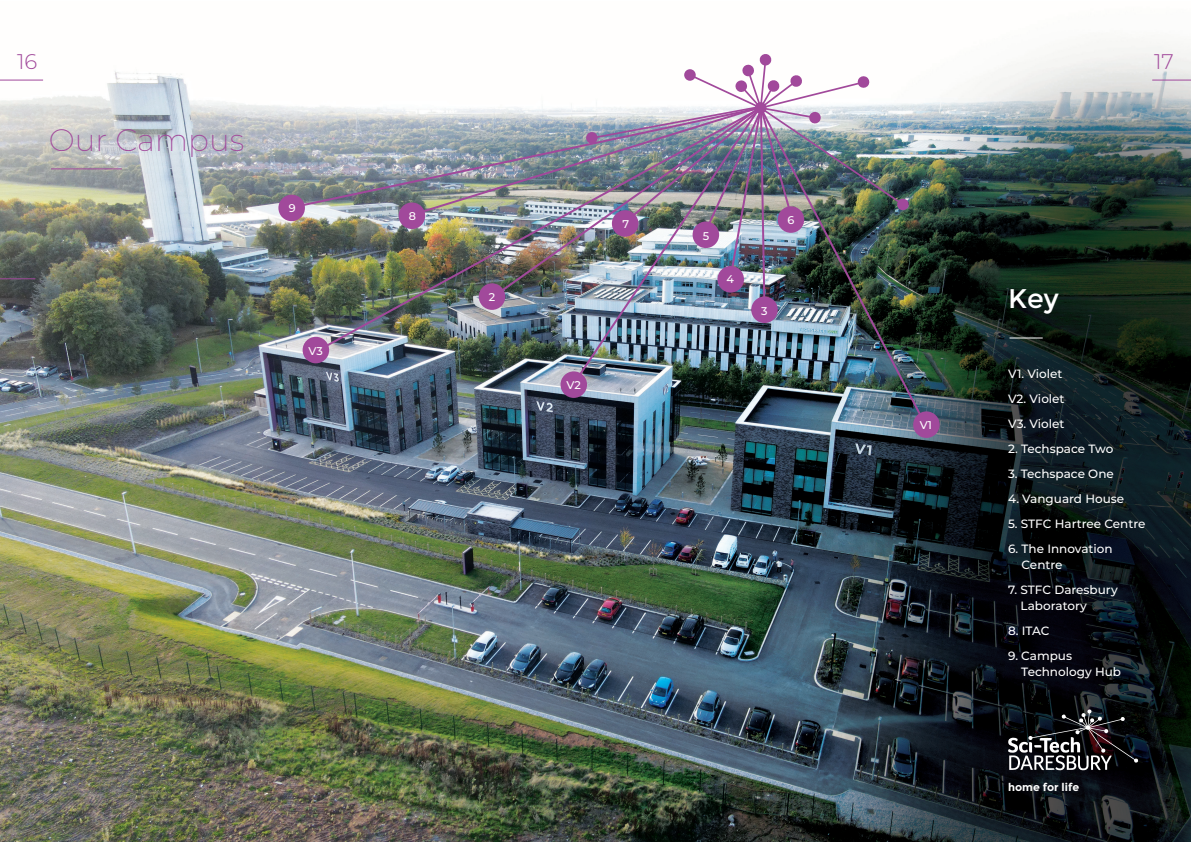
<style>
.page{position:relative;width:1191px;height:842px;background:#fff}
.page>*{position:absolute;margin:0;border:0;box-sizing:border-box;transform-origin:0 0}
.t1{font:200 31px "Montserrat";color:#a1499b}
.t2{font:27px "Montserrat";color:#fff}
.t3{font:300 21.2px "Montserrat";color:#a1499b}
.t4{font:500 12px/16px "Montserrat";color:#fff}
.t5{font:500 11.2px "Montserrat";color:#fff}
.t6{font:700 11px "Montserrat";color:#fff}
</style>
<div class="page">
<img style="left:0;top:40px;width:1191px;height:802px">
<hr style="left:1152px;top:80px;width:39px;height:1px;background:#a1499b">
<hr style="left:0;top:80px;width:43px;height:1px;background:#a1499b">
<hr style="left:0;top:279px;width:35px;height:1px;background:#a1499b">
<hr style="left:1009px;top:337px;width:33px;height:1px;background:#fff">
<div style="left:913px;top:411px;width:26px;height:27px;background:#a1499b;border-radius:50%"></div>
<div style="left:560px;top:371px;width:27px;height:27px;background:#a1499b;border-radius:50%"></div>
<div style="left:302px;top:337px;width:27px;height:26px;background:#a1499b;border-radius:50%"></div>
<svg style="left:418px;top:53px;width:491px;height:52px"></svg>
<img style="left:576px;top:104px;width:187px;height:275px">
<img style="left:324px;top:207px;width:306px;height:141px">
<hr style="left:51px;top:169px;width:71px;height:1px;background:#a1499b">
<svg style="left:1008px;top:709px;width:130px;height:61px;background:#333336"></svg>
<div style="left:399px;top:202px;width:26px;height:27px;background:#a1499b;border-radius:50%"></div>
<div style="left:278px;top:195px;width:27px;height:26px;background:#a1499b;border-radius:50%"></div>
<img style="left:301px;top:105px;width:329px;height:102px">
<img style="left:630px;top:105px;width:292px;height:312px">
<p class="t3" style="left:17px;top:47px;width:22px">16</p>
<p class="t3" style="left:1154px;top:47px;width:21px">17</p>
<p class="t1" style="left:49px;top:119px;width:197px">Our Campus</p>
<p class="t5" style="left:289px;top:200px;width:8px">9</p>
<p class="t5" style="left:308px;top:343px;width:16px">V3</p>
<p class="t5" style="left:409px;top:208px;width:9px">8</p>
<p class="t5" style="left:489px;top:289px;width:8px">2</p>
<p class="t5" style="left:622px;top:216px;width:8px">7</p>
<p class="t5" style="left:566px;top:378px;width:16px">V2</p>
<p class="t5" style="left:702px;top:228px;width:8px">5</p>
<p class="t5" style="left:726px;top:271px;width:9px">4</p>
<p class="t5" style="left:787px;top:212px;width:8px">6</p>
<p class="t5" style="left:761px;top:303px;width:8px">3</p>
<p class="t5" style="left:919px;top:417px;width:14px">V1</p>
<p class="t2" style="left:1008px;top:283px;width:53px">Key</p>
<p class="t4" style="left:1008px;top:365px;width:56px">V1. Violet</p>
<p class="t4" style="left:1008px;top:390px;width:58px">V2. Violet</p>
<p class="t4" style="left:1008px;top:415px;width:58px">V3. Violet</p>
<p class="t4" style="left:1008px;top:440px;width:107px">2. Techspace Two</p>
<p class="t4" style="left:1008px;top:465px;width:107px">3. Techspace One</p>
<p class="t4" style="left:1008px;top:490px;width:118px">4. Vanguard House</p>
<p class="t4" style="left:1008px;top:515px;width:139px">5. STFC Hartree Centre</p>
<p class="t4" style="left:1021px;top:540px;width:93px;text-indent:-13px">6. The Innovation<br>Centre</p>
<p class="t4" style="left:1020px;top:581px;width:99px;text-indent:-13px">7. STFC Daresbury<br>Laboratory</p>
<p class="t4" style="left:1008px;top:622px;width:43px">8. ITAC</p>
<p class="t4" style="left:1021px;top:647px;width:101px;text-indent:-13px">9. Campus<br>Technology Hub</p>
<p class="t6" style="left:1008px;top:780px;width:73px">home for life</p>
</div>
